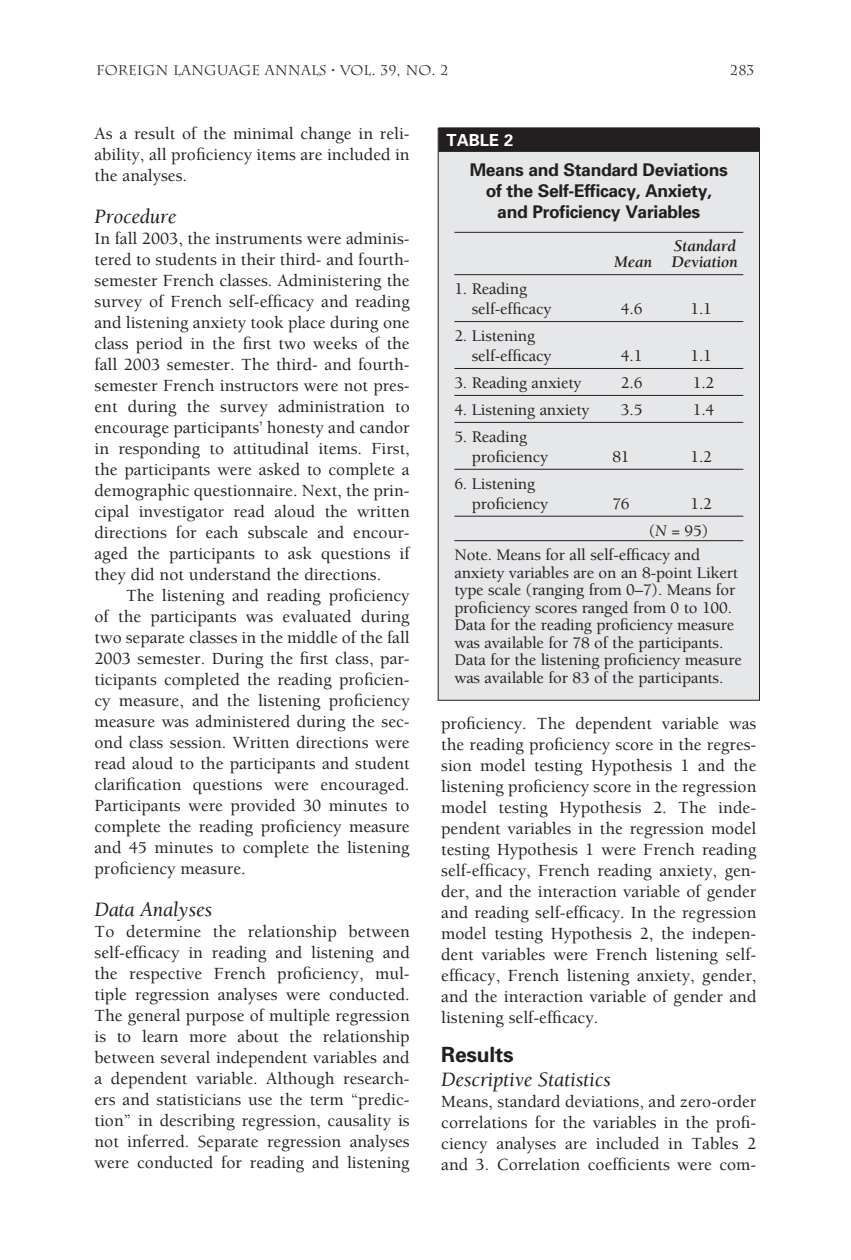
<style>
.page{position:relative;width:851px;height:1260px;background:#fff}
.page>*{position:absolute;margin:0;border:0;box-sizing:border-box;transform-origin:0 0}
.t1{font:italic 21px "Berkeley";letter-spacing:-.01em;color:#231f20}
.t2{font:700 21px "Univers";letter-spacing:-.01em;color:#231f20}
.t3{font:500 17.5px/21px "Berkeley";color:#231f20;text-align:justify}
.t4{font:700 17.5px/21px "Univers";letter-spacing:-.02em;color:#231f20;text-align:center}
.t5{font:500 16.62px/17.5px "Berkeley";letter-spacing:-.01em;color:#231f20}
.t6{font:italic 700 16.62px/15.8px "Berkeley";letter-spacing:-.01em;color:#231f20;text-align:right}
.t7{font:700 16.62px "Univers";color:#fff}
.t8{font:14px "Charlemagne";color:#231f20}
.s1{font-weight:400;font-style:italic}
</style>
<div class="page">
<div style="left:438px;top:128px;width:321px;height:572px;background:#e6e7e9"></div>
<div style="left:438px;top:127px;width:321px;height:25px;background:#231f20"></div>
<hr style="left:454px;top:232px;width:289px;height:1px;background:#231f20">
<hr style="left:454px;top:274px;width:289px;height:1px;background:#231f20">
<hr style="left:454px;top:321px;width:289px;height:1px;background:#231f20">
<hr style="left:454px;top:368px;width:289px;height:1px;background:#231f20">
<hr style="left:454px;top:395px;width:289px;height:1px;background:#231f20">
<hr style="left:454px;top:422px;width:289px;height:1px;background:#231f20">
<hr style="left:454px;top:469px;width:289px;height:1px;background:#231f20">
<hr style="left:454px;top:516px;width:289px;height:1px;background:#231f20">
<hr style="left:454px;top:540px;width:289px;height:1px;background:#231f20">
<p class="t8" style="left:96px;top:62px;width:353px">FOREIGN LANGUAGE ANNALS • VOL. 39, NO. 2</p>
<p class="t8" style="left:730px;top:62px;width:26px">283</p>
<p class="t3" style="left:94px;top:123px;width:317px">As a result of the minimal change in reli&shy;ability, all proficiency items are included in the analyses.</p>
<p class="t1" style="left:94px;top:205px;width:83px">Procedure</p>
<p class="t3" style="left:94px;top:228px;width:317px">In fall 2003, the instruments were adminis&shy;tered to students in their third- and fourth&shy;semester French classes. Administering the survey of French self-efficacy and reading and listening anxiety took place during one class period in the first two weeks of the fall 2003 semester. The third- and fourth&shy;semester French instructors were not pres&shy;ent during the survey administration to encourage participants’ honesty and candor in responding to attitudinal items. First, the participants were asked to complete a demographic questionnaire. Next, the prin&shy;cipal investigator read aloud the written directions for each subscale and encour&shy;aged the participants to ask questions if they did not understand the directions.</p>
<p class="t3" style="left:94px;top:585px;width:317px;text-indent:32px">The listening and reading proficiency of the participants was evaluated during two separate classes in the middle of the fall 2003 semester. During the first class, par&shy;ticipants completed the reading proficien&shy;cy measure, and the listening proficiency measure was administered during the sec&shy;ond class session. Written directions were read aloud to the participants and student clarification questions were encouraged.<br>Participants were provided 30 minutes to complete the reading proficiency measure and 45 minutes to complete the listening proficiency measure.</p>
<p class="t1" style="left:94px;top:898px;width:119px">Data Analyses</p>
<p class="t3" style="left:94px;top:921px;width:317px">To determine the relationship between self-efficacy in reading and listening and the respective French proficiency, mul&shy;tiple regression analyses were conducted.<br>The general purpose of multiple regression is to learn more about the relationship between several independent variables and a dependent variable. Although research&shy;ers and statisticians use the term “predic&shy;tion” in describing regression, causality is not inferred. Separate regression analyses were conducted for reading and listening</p>
<p class="t7" style="left:446px;top:129px;width:68px">TABLE 2</p>
<p class="t4" style="left:469px;top:159px;width:260px">Means and Standard Deviations of the Self-Efficacy, Anxiety, and Proficiency Variables</p>
<p class="t6" style="left:614px;top:239px;width:125px">Standard<br>Mean Deviation</p>
<p class="t5" style="left:472px;top:279px;width:81px;line-height:19.9px;text-indent:-17px">1. Reading self-efficacy</p>
<p class="t5" style="left:621px;top:300px;width:23px">4.6</p>
<p class="t5" style="left:690px;top:300px;width:23px">1.1</p>
<p class="t5" style="left:472px;top:326px;width:81px;line-height:19.9px;text-indent:-17px">2. Listening self-efficacy</p>
<p class="t5" style="left:621px;top:347px;width:23px">4.1</p>
<p class="t5" style="left:690px;top:347px;width:23px">1.1</p>
<p class="t5" style="left:454px;top:374px;width:129px">3. Reading anxiety</p>
<p class="t5" style="left:621px;top:374px;width:23px">2.6</p>
<p class="t5" style="left:692px;top:374px;width:23px">1.2</p>
<p class="t5" style="left:454px;top:401px;width:137px">4. Listening anxiety</p>
<p class="t5" style="left:621px;top:401px;width:23px">3.5</p>
<p class="t5" style="left:692px;top:401px;width:23px">1.4</p>
<p class="t5" style="left:472px;top:427px;width:78px;line-height:19.9px;text-indent:-17px">5. Reading proficiency</p>
<p class="t5" style="left:612px;top:448px;width:19px">81</p>
<p class="t5" style="left:690px;top:448px;width:23px">1.2</p>
<p class="t5" style="left:472px;top:474px;width:78px;line-height:19.9px;text-indent:-17px">6. Listening proficiency</p>
<p class="t5" style="left:612px;top:495px;width:19px">76</p>
<p class="t5" style="left:648px;top:490px;width:65px;line-height:26.9px;text-align:right">1.2<br>(<span class="s1">N</span> = 95)</p>
<p class="t5" style="left:454px;top:546px;width:289px">Note. Means for all self-efficacy and anxiety variables are on an 8-point Likert type scale (ranging from 0–7). Means for proficiency scores ranged from 0 to 100.<br>Data for the reading proficiency measure was available for 78 of the participants.<br>Data for the listening proficiency measure was available for 83 of the participants.</p>
<p class="t3" style="left:441px;top:714px;width:317px">proficiency. The dependent variable was the reading proficiency score in the regres&shy;sion model testing Hypothesis 1 and the listening proficiency score in the regression model testing Hypothesis 2. The inde&shy;pendent variables in the regression model testing Hypothesis 1 were French reading self-efficacy, French reading anxiety, gen&shy;der, and the interaction variable of gender and reading self-efficacy. In the regression model testing Hypothesis 2, the indepen&shy;dent variables were French listening self&shy;efficacy, French listening anxiety, gender, and the interaction variable of gender and listening self-efficacy.</p>
<p class="t2" style="left:441px;top:1041px;width:74px">Results</p>
<p class="t1" style="left:441px;top:1069px;width:171px">Descriptive Statistics</p>
<p class="t3" style="left:441px;top:1092px;width:317px">Means, standard deviations, and zero-order correlations for the variables in the profi&shy;ciency analyses are included in Tables 2 and 3. Correlation coefficients were com-</p>
</div>
